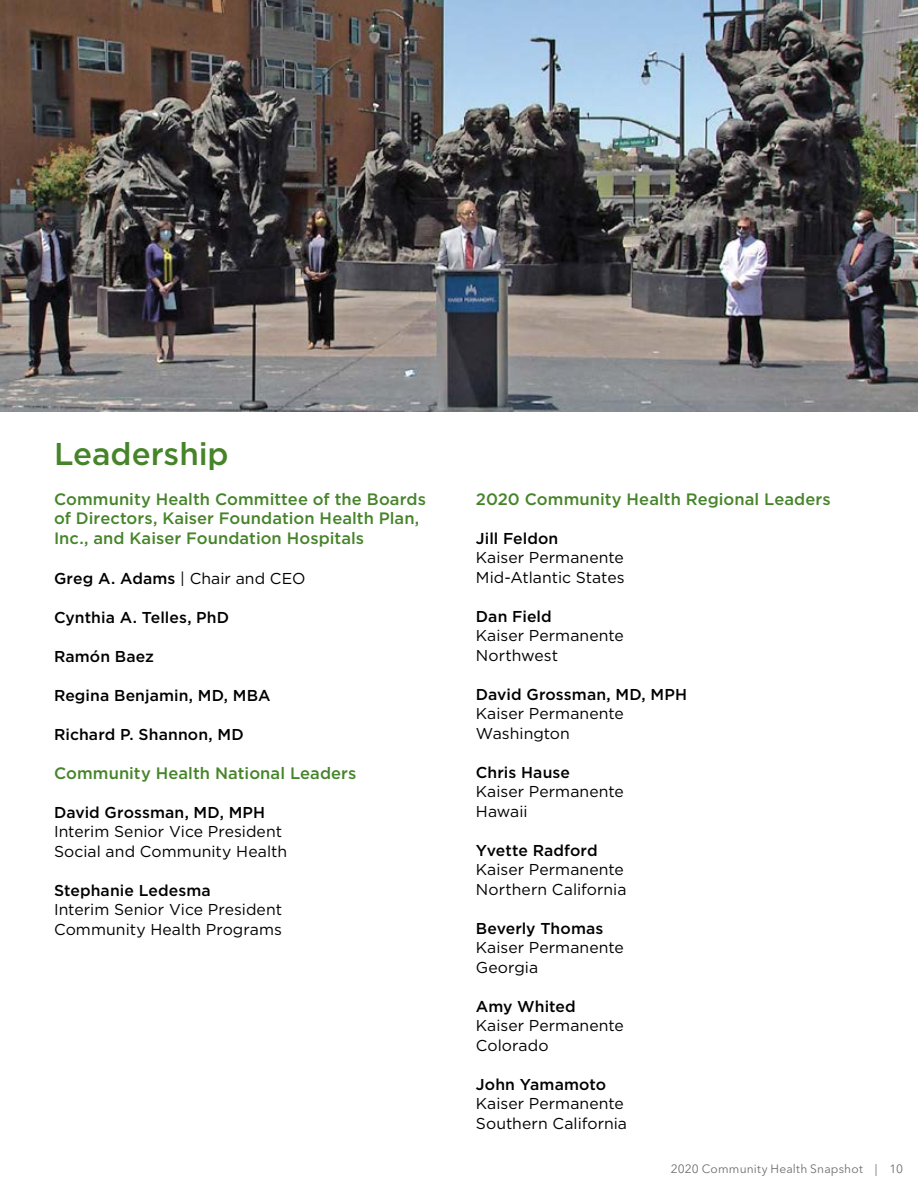
<style>
.page{position:relative;width:918px;height:1188px;background:#fff}
.page>*{position:absolute;margin:0;border:0;box-sizing:border-box;transform-origin:0 0}
.t1{font:500 31.5px "Gotham";color:#46842a}
.t2{font:500 16.5px/19.8px "Gotham";letter-spacing:.005em;color:#46842a}
.t3{font:15.75px "Gotham";letter-spacing:.005em;color:#000}
.t4{font:500 15.75px "Gotham";letter-spacing:.005em;color:#000}
.t5{font:12px "Avenir Next LT Pro";letter-spacing:.015em;color:#6d6e71}
.s1{font-weight:500}
</style>
<div class="page">
<img style="left:0;top:0;width:918px;height:411px">
<h2 class="t1" style="left:54px;top:433px;width:176px">Leadership</h2>
<p class="t2" style="left:54px;top:489px;width:373px">Community Health Committee of the Boards of Directors, Kaiser Foundation Health Plan,<br>Inc., and Kaiser Foundation Hospitals</p>
<p class="t3" style="left:54px;top:568px;width:253px"><span class="s1">Greg A. Adams</span> | Chair and CEO</p>
<p class="t4" style="left:54px;top:607px;width:177px">Cynthia A. Telles, PhD</p>
<p class="t4" style="left:54px;top:646px;width:102px">Ramón Baez</p>
<p class="t4" style="left:54px;top:685px;width:218px">Regina Benjamin, MD, MBA</p>
<p class="t4" style="left:54px;top:724px;width:191px">Richard P. Shannon, MD</p>
<p class="t2" style="left:54px;top:763px;width:304px">Community Health National Leaders</p>
<p class="t4" style="left:54px;top:802px;width:213px">David Grossman, MD, MPH</p>
<p class="t3" style="left:54px;top:822px;width:230px">Interim Senior Vice President</p>
<p class="t3" style="left:54px;top:841px;width:235px">Social and Community Health</p>
<p class="t4" style="left:54px;top:880px;width:158px">Stephanie Ledesma</p>
<p class="t3" style="left:54px;top:900px;width:230px">Interim Senior Vice President</p>
<p class="t3" style="left:54px;top:919px;width:229px">Community Health Programs</p>
<p class="t2" style="left:476px;top:489px;width:356px">2020 Community Health Regional Leaders</p>
<p class="t4" style="left:476px;top:528px;width:84px">Jill Feldon</p>
<p class="t3" style="left:476px;top:547px;width:150px">Kaiser Permanente</p>
<p class="t3" style="left:476px;top:567px;width:150px">Mid-Atlantic States</p>
<p class="t4" style="left:476px;top:606px;width:77px">Dan Field</p>
<p class="t3" style="left:476px;top:625px;width:150px">Kaiser Permanente</p>
<p class="t3" style="left:476px;top:645px;width:84px">Northwest</p>
<p class="t4" style="left:476px;top:684px;width:213px">David Grossman, MD, MPH</p>
<p class="t3" style="left:476px;top:703px;width:150px">Kaiser Permanente</p>
<p class="t3" style="left:476px;top:723px;width:96px">Washington</p>
<p class="t4" style="left:476px;top:762px;width:96px">Chris Hause</p>
<p class="t3" style="left:476px;top:781px;width:150px">Kaiser Permanente</p>
<p class="t3" style="left:476px;top:801px;width:53px">Hawaii</p>
<p class="t4" style="left:476px;top:840px;width:123px">Yvette Radford</p>
<p class="t3" style="left:476px;top:859px;width:150px">Kaiser Permanente</p>
<p class="t3" style="left:476px;top:879px;width:152px">Northern California</p>
<p class="t4" style="left:476px;top:918px;width:129px">Beverly Thomas</p>
<p class="t3" style="left:476px;top:937px;width:150px">Kaiser Permanente</p>
<p class="t3" style="left:476px;top:957px;width:64px">Georgia</p>
<p class="t4" style="left:476px;top:996px;width:101px">Amy Whited</p>
<p class="t3" style="left:476px;top:1015px;width:150px">Kaiser Permanente</p>
<p class="t3" style="left:476px;top:1035px;width:74px">Colorado</p>
<p class="t4" style="left:476px;top:1074px;width:132px">John Yamamoto</p>
<p class="t3" style="left:476px;top:1093px;width:150px">Kaiser Permanente</p>
<p class="t3" style="left:476px;top:1113px;width:153px">Southern California</p>
<p class="t5" style="left:671px;top:1161px;width:234px">2020 Community Health Snapshot | 10</p>
</div>
